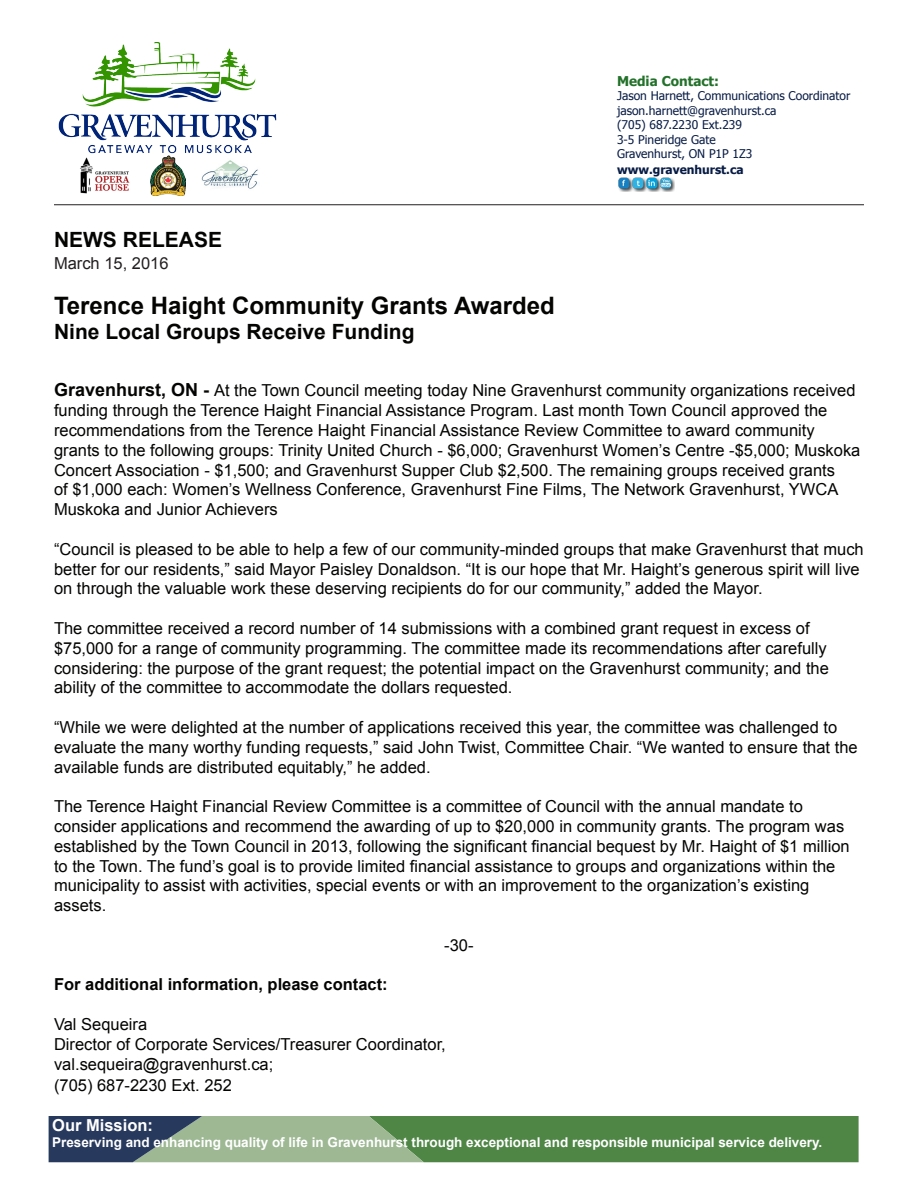
<style>
.page{position:relative;width:918px;height:1188px;background:#fff}
.page>*{position:absolute;margin:0;border:0;box-sizing:border-box;transform-origin:0 0}
.t1{font:700 24px "Arial";color:#040503}
.t2{font:700 21px "Arial";color:#040503}
.t3{font:16.5px/19.8px "Arial";color:#040503}
.t4{font:700 16.5px "Arial";color:#040503}
.t5{font:16.5px "Arial";color:#231f20}
.t6{font:700 16.5px "Arial";color:#fff}
.t7{font:700 13.5px "Arial";color:#fff}
.t8{font:700 13.5px "Tahoma";color:#23712a}
.t9{font:12px "Tahoma";color:#071b44}
.t10{font:700 12px "Tahoma";color:#071b44}
.s1{font-weight:700;font-size:18px}
</style>
<div class="page">
<img style="left:58px;top:42px;width:219px;height:114px">
<img style="left:202px;top:160px;width:56px;height:29px">
<img style="left:150px;top:156px;width:35px;height:39px">
<img style="left:80px;top:157px;width:50px;height:37px">
<hr style="left:54px;top:204px;width:810px;height:1px;background:#231f20">
<img style="left:618px;top:177px;width:56px;height:15px">
<svg style="left:49px;top:1116px;width:810px;height:46px;background:#5f885f"></svg>
<p class="t2" style="left:54px;top:226px;width:170px">NEWS RELEASE</p>
<p class="t5" style="left:54px;top:252px;width:116px">March 15, 2016</p>
<p class="t1" style="left:54px;top:289px;width:502px">Terence Haight Community Grants Awarded</p>
<p class="t2" style="left:54px;top:318px;width:362px">Nine Local Groups Receive Funding</p>
<p class="t8" style="left:617px;top:72px;width:103px">Media Contact:</p>
<p class="t9" style="left:617px;top:88px;width:235px">Jason Harnett, Communications Coordinator</p>
<p class="t9" style="left:617px;top:102px;width:161px">jason.harnett@gravenhurst.ca</p>
<p class="t9" style="left:617px;top:117px;width:126px">(705) 687.2230 Ext.239</p>
<p class="t9" style="left:617px;top:131px;width:100px">3-5 Pineridge Gate</p>
<p class="t9" style="left:617px;top:146px;width:137px">Gravenhurst, ON P1P 1Z3</p>
<p class="t10" style="left:617px;top:161px;width:128px">www.gravenhurst.ca</p>
<p class="t3" style="left:54px;top:381px;width:803px"><span class="s1">Gravenhurst, ON -</span> At the Town Council meeting today Nine Gravenhurst community organizations received funding through the Terence Haight Financial Assistance Program. Last month Town Council approved the</p>
<p class="t3" style="left:54px;top:421px;width:808px">recommendations from the Terence Haight Financial Assistance Review Committee to award community grants to the following groups: Trinity United Church - $6,000; Gravenhurst Women’s Centre -$5,000; Muskoka Concert Association - $1,500; and Gravenhurst Supper Club $2,500. The remaining groups received grants<br>of $1,000 each: Women’s Wellness Conference, Gravenhurst Fine Films, The Network Gravenhurst, YWCA Muskoka and Junior Achievers</p>
<p class="t3" style="left:54px;top:539px;width:811px">“Council is pleased to be able to help a few of our community-minded groups that make Gravenhurst that much better for our residents,” said Mayor Paisley Donaldson. “It is our hope that Mr. Haight’s generous spirit will live on through the valuable work these deserving recipients do for our community,” added the Mayor.</p>
<p class="t3" style="left:54px;top:619px;width:774px">The committee received a record number of 14 submissions with a combined grant request in excess of $75,000 for a range of community programming. The committee made its recommendations after carefully</p>
<p class="t3" style="left:54px;top:658px;width:776px">considering: the purpose of the grant request; the potential impact on the Gravenhurst community; and the ability of the committee to accommodate the dollars requested.</p>
<p class="t3" style="left:54px;top:718px;width:805px">“While we were delighted at the number of applications received this year, the committee was challenged to evaluate the many worthy funding requests,” said John Twist, Committee Chair. “We wanted to ensure that the available funds are distributed equitably,” he added.</p>
<p class="t3" style="left:54px;top:797px;width:750px">The Terence Haight Financial Review Committee is a committee of Council with the annual mandate to</p>
<p class="t3" style="left:54px;top:817px;width:797px">consider applications and recommend the awarding of up to $20,000 in community grants. The program was established by the Town Council in 2013, following the significant financial bequest by Mr. Haight of $1 million to the Town. The fund’s goal is to provide limited financial assistance to groups and organizations within the municipality to assist with activities, special events or with an improvement to the organization’s existing</p>
<p class="t3" style="left:54px;top:896px;width:54px">assets.</p>
<p class="t3" style="left:444px;top:935px;width:31px">-30-</p>
<p class="t4" style="left:54px;top:974px;width:335px">For additional information, please contact:</p>
<p class="t3" style="left:54px;top:1015px;width:95px">Val Sequeira</p>
<p class="t3" style="left:54px;top:1034px;width:393px">Director of Corporate Services/Treasurer Coordinator,</p>
<p class="t3" style="left:54px;top:1054px;width:221px">val.sequeira@gravenhurst.ca;</p>
<p class="t3" style="left:54px;top:1076px;width:179px">(705) 687-2230 Ext. 252</p>
<p class="t6" style="left:52px;top:1114px;width:102px">Our Mission:</p>
<p class="t7" style="left:52px;top:1134px;width:772px">Preserving and enhancing quality of life in Gravenhurst through exceptional and responsible municipal service delivery.</p>
</div>
